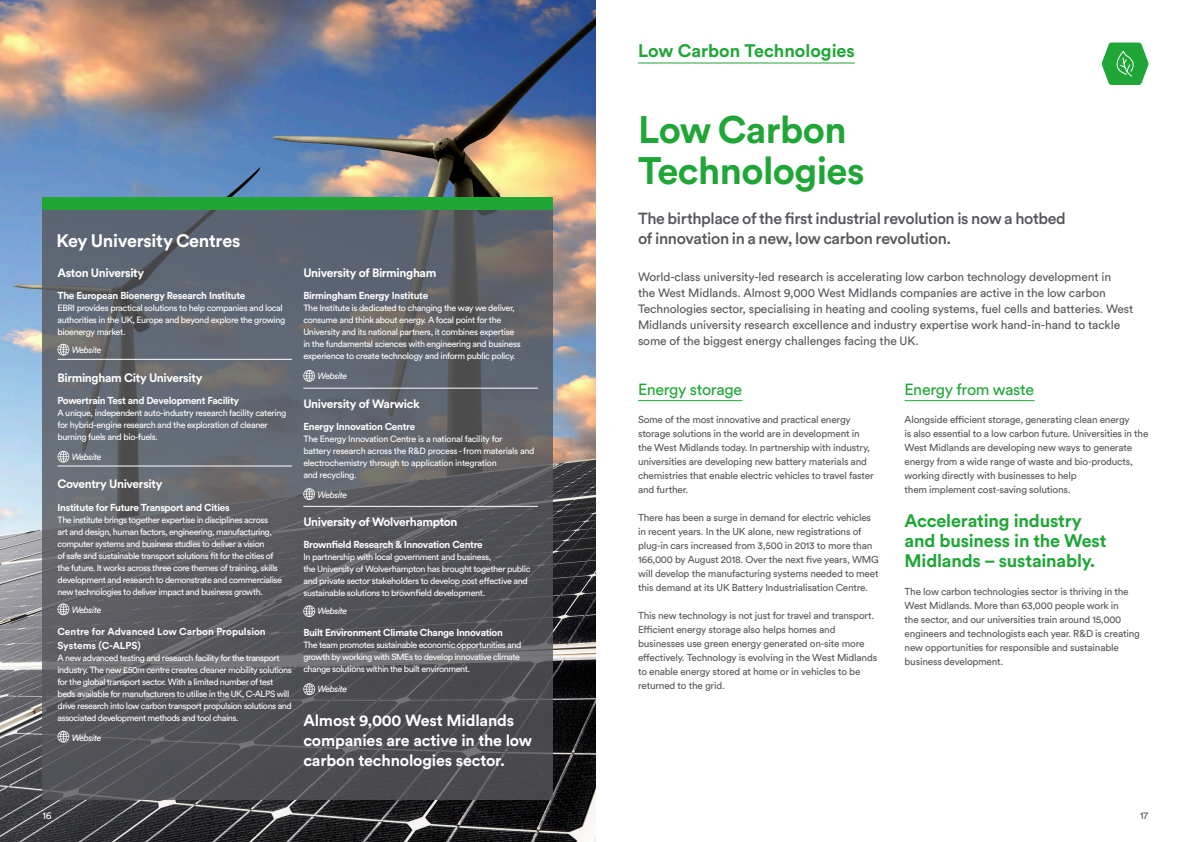
<style>
.page{position:relative;width:1191px;height:842px;background:#fff}
.page>*{position:absolute;margin:0;border:0;box-sizing:border-box;transform-origin:0 0}
.t1{font:700 38px "Circular Std";letter-spacing:-.015em;color:#1fa637}
.t2{font:700 18px/20px "Circular Std";letter-spacing:-.01em;color:#1fa637}
.t3{font:700 18px "Circular Std";letter-spacing:-.015em;color:#fff}
.Intro{font:500 16px/20px "Circular Std";letter-spacing:-.02em;color:#56575c}
.t4{font:700 16px/20px "Circular Std";letter-spacing:-.01em;color:#fff}
.t5{font:16px "Circular Std";letter-spacing:-.02em;color:#1fa637}
.t6{font:12px/16px "Circular Std";letter-spacing:-.01em;color:#56575c}
.t7{font:700 12px "Circular Std";letter-spacing:-.03em;color:#fff}
.t8{font:10px/14px "Circular Std";letter-spacing:-.02em;color:#56575c}
.t9{font:700 10px "Circular Std";letter-spacing:-.03em;color:#fff}
.t10{font:700 10px/14px "Circular Std";color:#fff}
.t11{font:10px "Circular Std";color:#fff}
.t12{font:9px/12px "Circular Std";letter-spacing:-.05em;color:#fff}
.t13{font:9px/12px "Circular Std";letter-spacing:-.03em;color:#fff}
.t14{font:italic 9px "Circular Std";letter-spacing:-.04em;color:#fff}
</style>
<div class="page">
<img style="left:0;top:0;width:595px;height:842px">
<hr style="left:638px;top:400px;width:104px;height:1px;background:#1fa637">
<hr style="left:904px;top:400px;width:130px;height:1px;background:#1fa637">
<hr style="left:638px;top:63px;width:217px;height:1px;background:#1fa637">
<svg style="left:43px;top:210px;width:510px;height:589px;background:#5a5d63"></svg>
<div style="left:43px;top:197px;width:510px;height:13px;background:#1fa637"></div>
<hr style="left:57px;top:359px;width:235px;height:1px;background:#fff">
<hr style="left:57px;top:466px;width:235px;height:1px;background:#fff">
<hr style="left:303px;top:388px;width:235px;height:1px;background:#fff">
<hr style="left:303px;top:506px;width:235px;height:1px;background:#fff">
<svg style="left:1101px;top:43px;width:47px;height:42px;background:#4db860"></svg>
<svg style="left:303px;top:370px;width:12px;height:12px"></svg>
<svg style="left:303px;top:488px;width:12px;height:12px"></svg>
<svg style="left:303px;top:605px;width:12px;height:12px"></svg>
<svg style="left:57px;top:731px;width:12px;height:11px"></svg>
<svg style="left:57px;top:603px;width:12px;height:12px"></svg>
<svg style="left:57px;top:451px;width:12px;height:12px"></svg>
<svg style="left:57px;top:344px;width:12px;height:12px"></svg>
<svg style="left:303px;top:683px;width:12px;height:12px"></svg>
<p class="t3" style="left:56px;top:229px;width:185px">Key University Centres</p>
<p class="t7" style="left:57px;top:265px;width:88px">Aston University</p>
<p class="t9" style="left:57px;top:289px;width:189px">The European Bioenergy Research Institute</p>
<p class="t12" style="left:57px;top:302px;width:229px">EBRI provides practical solutions to help companies and local authorities in the UK, Europe and beyond explore the growing bioenergy market.</p>
<p class="t14" style="left:72px;top:345px;width:31px">Website</p>
<p class="t7" style="left:57px;top:370px;width:146px">Birmingham City University</p>
<p class="t9" style="left:57px;top:394px;width:183px">Powertrain Test and Development Facility</p>
<p class="t12" style="left:57px;top:407px;width:230px">A unique, independent auto-industry research facility catering for hybrid-engine research and the exploration of cleaner burning fuels and bio-fuels.</p>
<p class="t14" style="left:72px;top:451px;width:31px">Website</p>
<p class="t7" style="left:57px;top:476px;width:106px">Coventry University</p>
<p class="t9" style="left:57px;top:501px;width:174px">Institute for Future Transport and Cities</p>
<p class="t12" style="left:57px;top:513px;width:226px">The institute brings together expertise in disciplines across<br>art and design, human factors, engineering, manufacturing, computer systems and business studies to deliver a vision<br>of safe and sustainable transport solutions fit for the cities of the future. It works across three core themes of training, skills development and research to demonstrate and commercialise new technologies to deliver impact and business growth.</p>
<p class="t14" style="left:72px;top:604px;width:31px">Website</p>
<p class="t10" style="left:57px;top:624px;width:210px">Centre for Advanced Low Carbon Propulsion<br>Systems (C-ALPS)</p>
<p class="t12" style="left:57px;top:651px;width:236px">A new advanced testing and research facility for the transport industry. The new £50m centre creates cleaner mobility solutions for the global transport sector. With a limited number of test beds available for manufacturers to utilise in the UK, C-ALPS will drive research into low carbon transport propulsion solutions and associated development methods and tool chains.</p>
<p class="t14" style="left:72px;top:732px;width:31px">Website</p>
<p class="t7" style="left:303px;top:265px;width:135px">University of Birmingham</p>
<p class="t9" style="left:303px;top:289px;width:126px">Birmingham Energy Institute</p>
<p class="t12" style="left:303px;top:302px;width:219px">The Institute is dedicated to changing the way we deliver, consume and think about energy. A focal point for the University and its national partners, it combines expertise in the fundamental sciences with engineering and business experience to create technology and inform public policy.</p>
<p class="t14" style="left:317px;top:371px;width:31px">Website</p>
<p class="t7" style="left:303px;top:396px;width:118px">University of Warwick</p>
<p class="t9" style="left:303px;top:420px;width:113px">Energy Innovation Centre</p>
<p class="t13" style="left:303px;top:432px;width:233px">The Energy Innovation Centre is a national facility for<br>battery research across the R&amp;D process - from materials and electrochemistry through to application integration<br>and recycling.</p>
<p class="t14" style="left:317px;top:489px;width:31px">Website</p>
<p class="t7" style="left:303px;top:514px;width:156px">University of Wolverhampton</p>
<p class="t9" style="left:303px;top:538px;width:181px">Brownfield Research &amp; Innovation Centre</p>
<p class="t12" style="left:303px;top:551px;width:229px">In partnership with local government and business,<br>the University of Wolverhampton has brought together public and private sector stakeholders to develop cost effective and sustainable solutions to brownfield development.</p>
<p class="t14" style="left:317px;top:606px;width:31px">Website</p>
<p class="t9" style="left:303px;top:626px;width:201px">Built Environment Climate Change Innovation</p>
<p class="t12" style="left:303px;top:639px;width:220px">The team promotes sustainable economic opportunities and growth by working with SMEs to develop innovative climate change solutions within the built environment.</p>
<p class="t14" style="left:317px;top:684px;width:31px">Website</p>
<p class="t4" style="left:303px;top:710px;width:230px">Almost 9,000 West Midlands companies are active in the low carbon technologies sector.</p>
<p class="t11" style="left:43px;top:810px;width:11px">16</p>
<p class="t2" style="left:638px;top:40px;width:218px">Low Carbon Technologies</p>
<p class="t1" style="left:638px;top:105px;width:210px">Low Carbon</p>
<p class="t1" style="left:638px;top:146px;width:228px">Technologies</p>
<p class="Intro" style="left:638px;top:208px;width:429px">The birthplace of the first industrial revolution is now a hotbed of innovation in a new, low carbon revolution.</p>
<p class="t6" style="left:638px;top:268px;width:497px">World-class university-led research is accelerating low carbon technology development in<br>the West Midlands. Almost 9,000 West Midlands companies are active in the low carbon Technologies sector, specialising in heating and cooling systems, fuel cells and batteries. West Midlands university research excellence and industry expertise work hand-in-hand to tackle some of the biggest energy challenges facing the UK.</p>
<p class="t5" style="left:638px;top:379px;width:106px">Energy storage</p>
<p class="t8" style="left:638px;top:412px;width:237px">Some of the most innovative and practical energy storage solutions in the world are in development in the West Midlands today. In partnership with industry, universities are developing new battery materials and chemistries that enable electric vehicles to travel faster and further.</p>
<p class="t8" style="left:638px;top:510px;width:242px">There has been a surge in demand for electric vehicles in recent years. In the UK alone, new registrations of plug-in cars increased from 3,500 in 2013 to more than 166,000 by August 2018. Over the next five years, WMG will develop the manufacturing systems needed to meet this demand at its UK Battery Industrialisation Centre.</p>
<p class="t8" style="left:638px;top:609px;width:241px">This new technology is not just for travel and transport.<br>Efficient energy storage also helps homes and businesses use green energy generated on-site more effectively. Technology is evolving in the West Midlands to enable energy stored at home or in vehicles to be returned to the grid.</p>
<p class="t5" style="left:904px;top:379px;width:131px">Energy from waste</p>
<p class="t8" style="left:904px;top:412px;width:245px">Alongside efficient storage, generating clean energy<br>is also essential to a low carbon future. Universities in the West Midlands are developing new ways to generate energy from a wide range of waste and bio-products, working directly with businesses to help<br>them implement cost-saving solutions.</p>
<p class="t2" style="left:904px;top:510px;width:203px">Accelerating industry and business in the West<br>Midlands – sustainably.</p>
<p class="t8" style="left:904px;top:584px;width:237px">The low carbon technologies sector is thriving in the West Midlands. More than 63,000 people work in<br>the sector, and our universities train around 15,000 engineers and technologists each year. R&amp;D is creating new opportunities for responsible and sustainable business development.</p>
<p class="t8" style="left:1140px;top:809px;width:10px">17</p>
</div>
